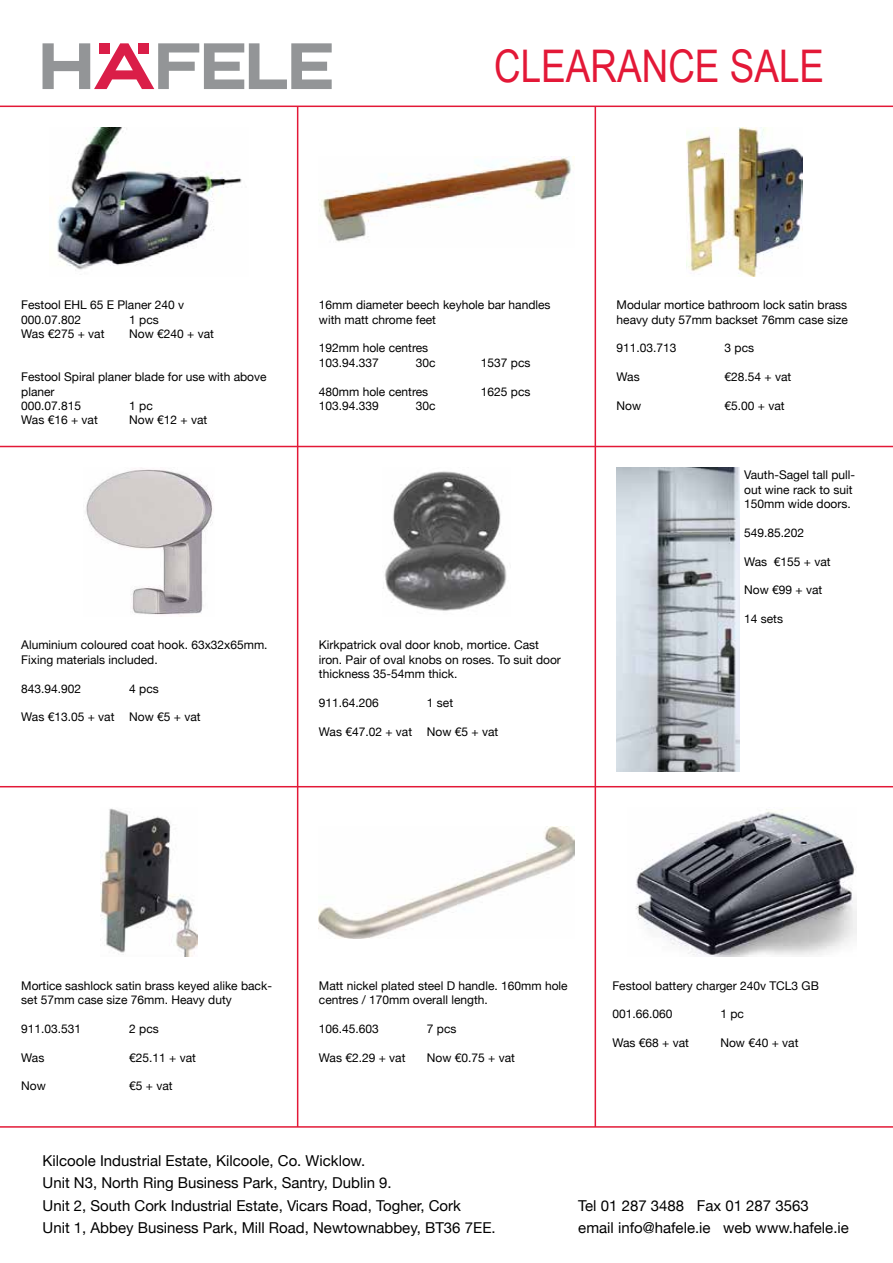
<style>
.page{position:relative;width:893px;height:1263px;background:#fff}
.page>*{position:absolute;margin:0;border:0;box-sizing:border-box;transform-origin:0 0}
.t1{font:45px "Arial Narrow";color:#e31837}
.t2{font:15px/22.5px "Helvetica Neue";color:#000}
.t3{font:12px/14.4px "Helvetica Neue";color:#000}
</style>
<div class="page">
<img style="left:635px;top:809px;width:221px;height:148px">
<img style="left:617px;top:468px;width:123px;height:304px">
<hr style="left:0;top:106px;width:893px;height:1px;background:#e31837">
<svg style="left:43px;top:43px;width:289px;height:46px"></svg>
<hr style="left:0;top:446px;width:893px;height:1px;background:#e31837">
<hr style="left:0;top:1126px;width:893px;height:2px;background:#e31837">
<hr style="left:0;top:786px;width:893px;height:1px;background:#e31837">
<hr style="left:297px;top:106px;width:1px;height:1021px;background:#e31837">
<hr style="left:595px;top:106px;width:1px;height:1021px;background:#e31837">
<img style="left:50px;top:128px;width:192px;height:143px">
<img style="left:686px;top:128px;width:116px;height:148px">
<img style="left:319px;top:827px;width:255px;height:111px">
<img style="left:100px;top:808px;width:97px;height:149px">
<img style="left:320px;top:157px;width:254px;height:85px">
<img style="left:85px;top:468px;width:128px;height:147px">
<img style="left:383px;top:471px;width:124px;height:140px">
<h1 class="t1" style="left:494px;top:33px;width:332px">CLEARANCE SALE</h1>
<p class="t3" style="left:21px;top:297px;width:164px">Festool EHL 65 E Planer 240 v<br>000.07.802</p>
<p class="t3" style="left:129px;top:312px;width:31px">1 pcs</p>
<p class="t3" style="left:21px;top:326px;width:85px">Was €275 + vat</p>
<p class="t3" style="left:129px;top:326px;width:86px">Now €240 + vat</p>
<p class="t3" style="left:21px;top:369px;width:247px">Festool Spiral planer blade for use with above planer<br>000.07.815</p>
<p class="t3" style="left:129px;top:398px;width:25px">1 pc</p>
<p class="t3" style="left:21px;top:413px;width:78px">Was €16 + vat</p>
<p class="t3" style="left:129px;top:413px;width:80px">Now €12 + vat</p>
<p class="t3" style="left:319px;top:297px;width:233px">16mm diameter beech keyhole bar handles with matt chrome feet</p>
<p class="t3" style="left:319px;top:341px;width:111px">192mm hole centres<br>103.94.337</p>
<p class="t3" style="left:416px;top:355px;width:21px">30c</p>
<p class="t3" style="left:481px;top:355px;width:51px">1537 pcs</p>
<p class="t3" style="left:319px;top:384px;width:111px">480mm hole centres</p>
<p class="t3" style="left:481px;top:384px;width:51px">1625 pcs</p>
<p class="t3" style="left:319px;top:398px;width:62px">103.94.339</p>
<p class="t3" style="left:416px;top:398px;width:21px">30c</p>
<p class="t3" style="left:21px;top:638px;width:248px">Aluminium coloured coat hook. 63x32x65mm.<br>Fixing materials included.</p>
<p class="t3" style="left:21px;top:681px;width:62px">843.94.902</p>
<p class="t3" style="left:129px;top:681px;width:31px">4 pcs</p>
<p class="t3" style="left:21px;top:710px;width:181px">Was €13.05 + vat Now €5 + vat</p>
<p class="t3" style="left:319px;top:638px;width:244px">Kirkpatrick oval door knob, mortice. Cast iron. Pair of oval knobs on roses. To suit door thickness 35-54mm thick.</p>
<p class="t3" style="left:319px;top:695px;width:62px">911.64.206</p>
<p class="t3" style="left:427px;top:695px;width:28px">1 set</p>
<p class="t3" style="left:319px;top:724px;width:181px">Was €47.02 + vat Now €5 + vat</p>
<p class="t3" style="left:617px;top:297px;width:233px">Modular mortice bathroom lock satin brass heavy duty 57mm backset 76mm case size</p>
<p class="t3" style="left:617px;top:341px;width:62px">911.03.713</p>
<p class="t3" style="left:725px;top:341px;width:31px">3 pcs</p>
<p class="t3" style="left:617px;top:369px;width:25px">Was</p>
<p class="t3" style="left:725px;top:369px;width:68px">€28.54 + vat</p>
<p class="t3" style="left:617px;top:398px;width:26px">Now</p>
<p class="t3" style="left:725px;top:398px;width:62px">€5.00 + vat</p>
<p class="t3" style="left:744px;top:468px;width:113px">Vauth-Sagel tall pull&shy;out wine rack to suit<br>150mm wide doors.</p>
<p class="t3" style="left:744px;top:525px;width:62px">549.85.202</p>
<p class="t3" style="left:744px;top:554px;width:88px">Was €155 + vat</p>
<p class="t3" style="left:744px;top:583px;width:80px">Now €99 + vat</p>
<p class="t3" style="left:744px;top:612px;width:40px">14 sets</p>
<p class="t3" style="left:21px;top:978px;width:252px">Mortice sashlock satin brass keyed alike back&shy;set 57mm case size 76mm. Heavy duty</p>
<p class="t3" style="left:21px;top:1021px;width:62px">911.03.531</p>
<p class="t3" style="left:129px;top:1021px;width:31px">2 pcs</p>
<p class="t3" style="left:21px;top:1050px;width:25px">Was</p>
<p class="t3" style="left:129px;top:1050px;width:68px">€25.11 + vat</p>
<p class="t3" style="left:21px;top:1079px;width:26px">Now</p>
<p class="t3" style="left:129px;top:1079px;width:45px">€5 + vat</p>
<p class="t3" style="left:319px;top:978px;width:250px">Matt nickel plated steel D handle. 160mm hole centres / 170mm overall length.</p>
<p class="t3" style="left:319px;top:1021px;width:62px">106.45.603</p>
<p class="t3" style="left:427px;top:1021px;width:31px">7 pcs</p>
<p class="t3" style="left:319px;top:1050px;width:88px">Was €2.29 + vat</p>
<p class="t3" style="left:427px;top:1050px;width:90px">Now €0.75 + vat</p>
<p class="t3" style="left:612px;top:978px;width:208px">Festool battery charger 240v TCL3 GB</p>
<p class="t3" style="left:612px;top:1007px;width:62px">001.66.060</p>
<p class="t3" style="left:720px;top:1007px;width:25px">1 pc</p>
<p class="t3" style="left:612px;top:1035px;width:78px">Was €68 + vat</p>
<p class="t3" style="left:720px;top:1035px;width:80px">Now €40 + vat</p>
<p class="t2" style="left:43px;top:1149px;width:455px">Kilcoole Industrial Estate, Kilcoole, Co. Wicklow.<br>Unit N3, North Ring Business Park, Santry, Dublin 9.<br>Unit 2, South Cork Industrial Estate, Vicars Road, Togher, Cork<br>Unit 1, Abbey Business Park, Mill Road, Newtownabbey, BT36 7EE.</p>
<p class="t2" style="left:578px;top:1194px;width:272px">Tel 01 287 3488 Fax 01 287 3563<br>email info@hafele.ie web www.hafele.ie</p>
</div>
